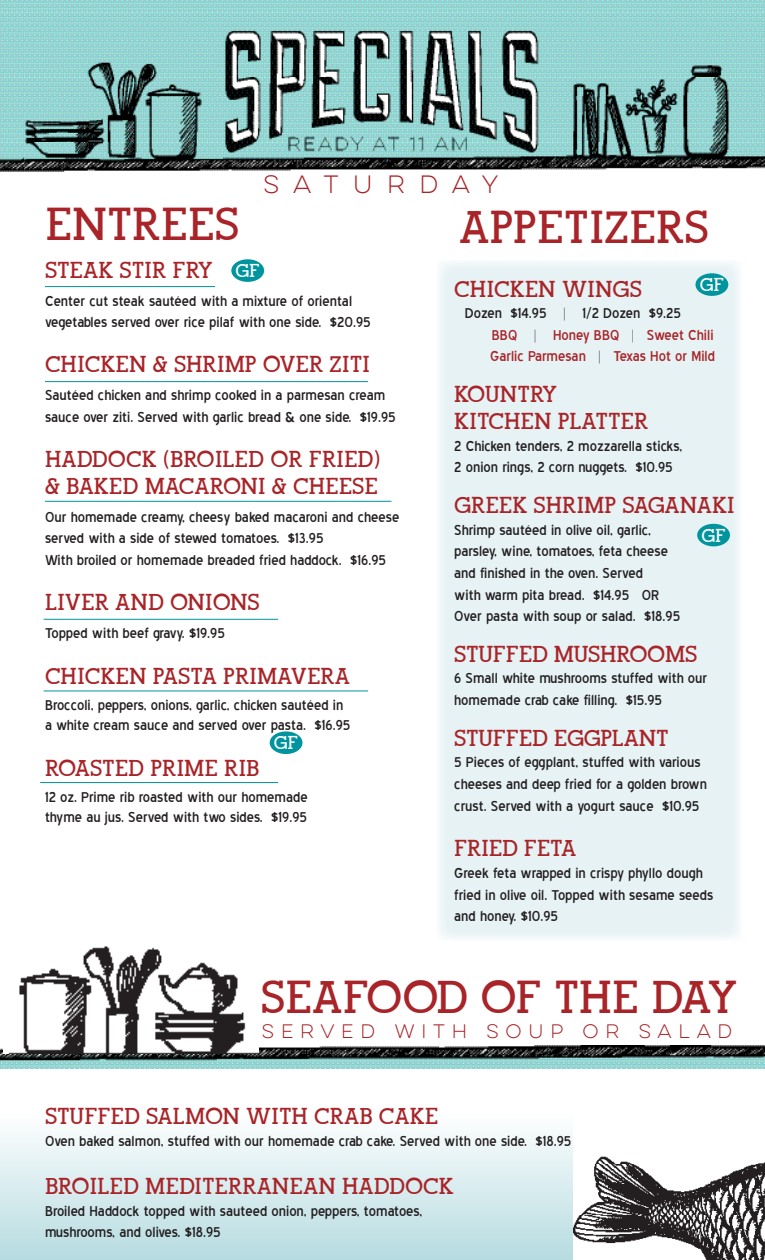
<style>
.page{position:relative;width:765px;height:1260px;background:#fff}
.page>*{position:absolute;margin:0;border:0;box-sizing:border-box;transform-origin:0 0}
.t1{font:700 45px "Alexandria FLF";color:#a82428}
.t2{font:700 22.5px/27px "Alexandria FLF";color:#a82428}
.t3{font:22.5px "Lulo Clean One";letter-spacing:.42em;color:#a82428}
.t4{font:700 18.25px "Alexandria FLF";color:#fff}
.t5{font:18px/21.6px "Blue Highway";color:#231f20}
.t6{font:18px "Blue Highway";color:#a82428}
.t7{font:17.5px "Lulo Clean One";letter-spacing:.185em;color:#a82428}
.s1{color:#231f20}
</style>
<div class="page">
<div style="left:0;top:1114px;width:765px;height:146px;background:linear-gradient(to bottom,#fefefe,#b6dce0)"></div>
<img style="left:0;top:1046px;width:765px;height:23px">
<img style="left:0;top:0;width:765px;height:171px">
<img style="left:4px;top:946px;width:255px;height:108px">
<hr style="left:45px;top:286px;width:170px;height:1px;background:#00949e">
<hr style="left:45px;top:381px;width:323px;height:1px;background:#00949e">
<hr style="left:45px;top:501px;width:347px;height:1px;background:#00949e">
<hr style="left:44px;top:619px;width:234px;height:1px;background:#00949e">
<hr style="left:44px;top:690px;width:324px;height:1px;background:#00949e">
<img style="left:573px;top:1114px;width:192px;height:146px">
<hr style="left:40px;top:782px;width:238px;height:1px;background:#00949e">
<div style="left:270px;top:731px;width:33px;height:23px;background:#00949e;border-radius:50%"></div>
<div style="left:231px;top:259px;width:33px;height:23px;background:#00949e;border-radius:50%"></div>
<div style="left:437px;top:260px;width:305px;height:681px;background:#e6f2f4"></div>
<div style="left:696px;top:273px;width:32px;height:23px;background:#00949e;border-radius:50%"></div>
<div style="left:697px;top:524px;width:33px;height:22px;background:#00949e;border-radius:50%"></div>
<p class="t3" style="left:263px;top:169px;width:241px">SATURDAY</p>
<p class="t1" style="left:45px;top:201px;width:196px">ENTREES</p>
<p class="t2" style="left:45px;top:257px;width:169px">STEAK STIR FRY</p>
<p class="t5" style="left:45px;top:290px;width:327px">Center cut steak sautéed with a mixture of oriental vegetables served over rice pilaf with one side. $20.95</p>
<p class="t2" style="left:45px;top:351px;width:327px">CHICKEN &amp; SHRIMP OVER ZITI</p>
<p class="t5" style="left:45px;top:385px;width:352px">Sautéed chicken and shrimp cooked in a parmesan cream sauce over ziti. Served with garlic bread &amp; one side. $19.95</p>
<p class="t2" style="left:45px;top:446px;width:337px">HADDOCK (BROILED OR FRIED)</p>
<p class="t2" style="left:45px;top:473px;width:334px">&amp; BAKED MACARONI &amp; CHEESE</p>
<p class="t5" style="left:45px;top:506px;width:356px">Our homemade creamy, cheesy baked macaroni and cheese served with a side of stewed tomatoes. $13.95</p>
<p class="t5" style="left:45px;top:550px;width:343px">With broiled or homemade breaded fried haddock. $16.95</p>
<p class="t2" style="left:45px;top:589px;width:216px">LIVER AND ONIONS</p>
<p class="t5" style="left:45px;top:623px;width:182px">Topped with beef gravy. $19.95</p>
<p class="t2" style="left:45px;top:663px;width:307px">CHICKEN PASTA PRIMAVERA</p>
<p class="t5" style="left:45px;top:696px;width:307px;line-height:20px">Broccoli, peppers, onions, garlic, chicken sautéed in a white cream sauce and served over pasta. $16.95</p>
<p class="t2" style="left:45px;top:755px;width:216px">ROASTED PRIME RIB</p>
<p class="t5" style="left:45px;top:788px;width:264px;line-height:20px">12 oz. Prime rib roasted with our homemade thyme au jus. Served with two sides. $19.95</p>
<p class="t4" style="left:236px;top:261px;width:26px">GF</p>
<p class="t4" style="left:274px;top:733px;width:26px">GF</p>
<p class="t1" style="left:459px;top:203px;width:251px">APPETIZERS</p>
<p class="t4" style="left:700px;top:275px;width:26px">GF</p>
<p class="t2" style="left:454px;top:276px;width:189px">CHICKEN WINGS</p>
<p class="t5" style="left:465px;top:303px;width:218px">Dozen $14.95 | 1/2 Dozen $9.25</p>
<p class="t6" style="left:492px;top:327px;width:223px">BBQ <span class="s1">|</span> Honey BBQ <span class="s1">|</span> Sweet Chili</p>
<p class="t6" style="left:490px;top:349px;width:226px">Garlic Parmesan <span class="s1">|</span> Texas Hot or Mild</p>
<p class="t2" style="left:454px;top:381px;width:196px">KOUNTRY<br>KITCHEN PLATTER</p>
<p class="t5" style="left:454px;top:435px;width:229px">2 Chicken tenders, 2 mozzarella sticks,<br>2 onion rings, 2 corn nuggets. $10.95</p>
<p class="t2" style="left:454px;top:492px;width:282px">GREEK SHRIMP SAGANAKI</p>
<p class="t5" style="left:454px;top:519px;width:198px">Shrimp sautéed in olive oil, garlic,</p>
<p class="t5" style="left:454px;top:541px;width:215px">parsley, wine, tomatoes, feta cheese and finished in the oven. Served with warm pita bread. $14.95 OR</p>
<p class="t5" style="left:454px;top:606px;width:228px">Over pasta with soup or salad. $18.95</p>
<p class="t2" style="left:454px;top:641px;width:244px">STUFFED MUSHROOMS</p>
<p class="t5" style="left:454px;top:668px;width:255px">6 Small white mushrooms stuffed with our homemade crab cake filling. $15.95</p>
<p class="t2" style="left:454px;top:725px;width:216px">STUFFED EGGPLANT</p>
<p class="t5" style="left:454px;top:752px;width:255px">5 Pieces of eggplant, stuffed with various cheeses and deep fried for a golden brown crust. Served with a yogurt sauce $10.95</p>
<p class="t2" style="left:454px;top:835px;width:124px">FRIED FETA</p>
<p class="t5" style="left:454px;top:862px;width:250px">Greek feta wrapped in crispy phyllo dough</p>
<p class="t5" style="left:454px;top:884px;width:261px">fried in olive oil. Topped with sesame seeds</p>
<p class="t5" style="left:454px;top:906px;width:105px">and honey. $10.95</p>
<p class="t4" style="left:701px;top:526px;width:26px">GF</p>
<p class="t1" style="left:261px;top:973px;width:478px">SEAFOOD OF THE DAY</p>
<p class="t7" style="left:262px;top:1019px;width:475px">SERVED WITH SOUP OR SALAD</p>
<p class="t2" style="left:45px;top:1103px;width:395px">STUFFED SALMON WITH CRAB CAKE</p>
<p class="t5" style="left:45px;top:1130px;width:528px">Oven baked salmon, stuffed with our homemade crab cake. Served with one side. $18.95</p>
<p class="t2" style="left:45px;top:1173px;width:410px">BROILED MEDITERRANEAN HADDOCK</p>
<p class="t5" style="left:45px;top:1200px;width:379px">Broiled Haddock topped with sauteed onion, peppers, tomatoes,</p>
<p class="t5" style="left:45px;top:1222px;width:177px">mushrooms, and olives. $18.95</p>
</div>
